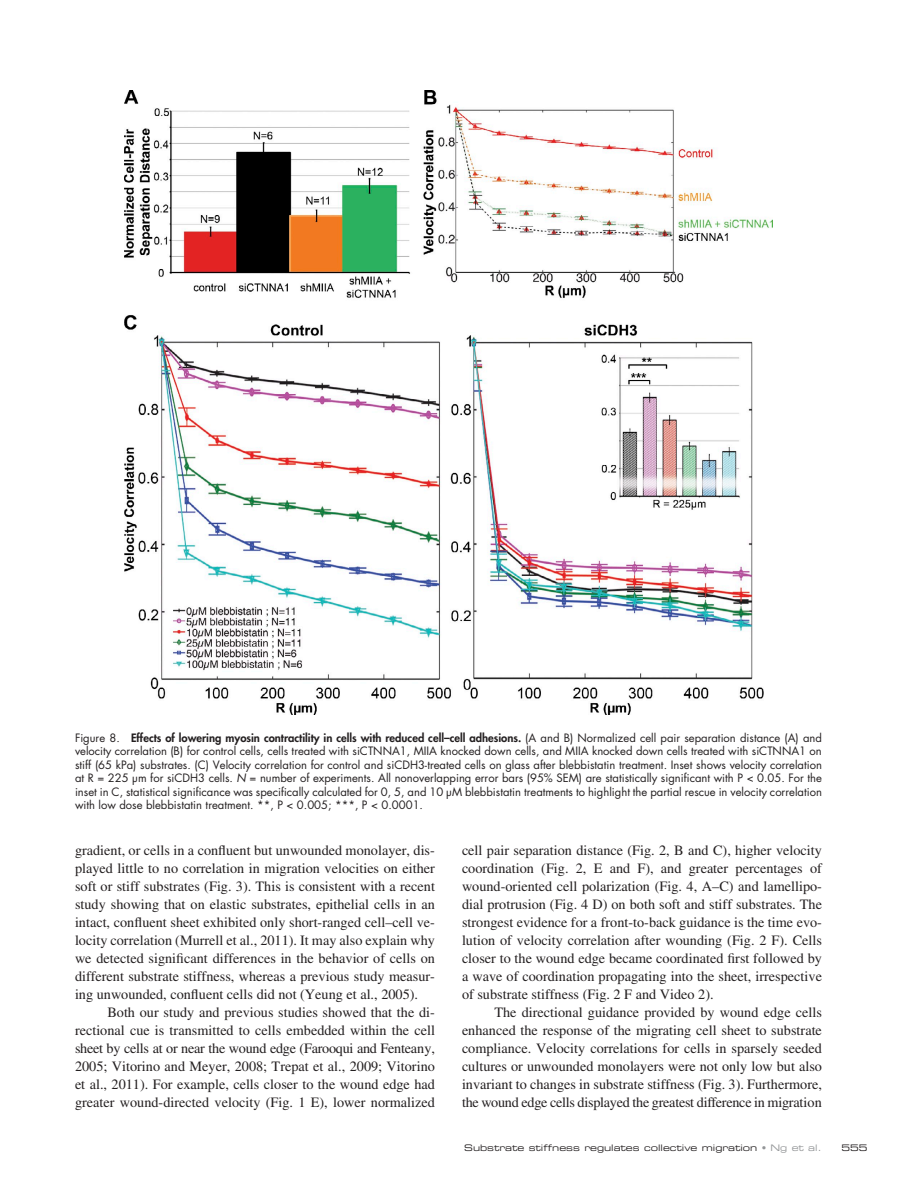
<style>
.page{position:relative;width:918px;height:1188px;background:#fff}
.page>*{position:absolute;margin:0;border:0;box-sizing:border-box;transform-origin:0 0}
.t1{font:14.25px/18px "Times LT Std";color:#231f20;text-align:justify}
.t2{font:11.25px/13.5px "Futura Std";color:#231f20;text-align:justify}
.t3{font:9px "Eurostile LT Std Ex 2";color:#231f20}
.s1{font-weight:800}
.s2{font-style:italic}
.s3{color:#949698}
</style>
<div class="page">
<img style="left:124px;top:90px;width:648px;height:625px">
<p class="t2" style="left:75px;top:731px;width:749px">Figure 8. <span class="s1">Effects of lowering myosin contractility in cells with reduced cell–cell adhesions.</span> (A and B) Normalized cell pair separation distance (A) and velocity correlation (B) for control cells, cells treated with siCTNNA1, MIIA knocked down cells, and MIIA knocked down cells treated with siCTNNA1 on stiff (65 kPa) substrates. (C) Velocity correlation for control and siCDH3-treated cells on glass after blebbistatin treatment. Inset shows velocity correlation at R = 225 µm for siCDH3 cells. <span class="s2">N</span> = number of experiments. All nonoverlapping error bars (95% SEM) are statistically significant with P &lt; 0.05. For the inset in C, statistical significance was specifically calculated for 0, 5, and 10 µM blebbistatin treatments to highlight the partial rescue in velocity correlation with low dose blebbistatin treatment. **, P &lt; 0.005; ***, P &lt; 0.0001.</p>
<p class="t1" style="left:75px;top:841px;width:362px">gradient, or cells in a confluent but unwounded monolayer, dis&shy;played little to no correlation in migration velocities on either soft or stiff substrates (Fig. 3). This is consistent with a recent study showing that on elastic substrates, epithelial cells in an intact, confluent sheet exhibited only short-ranged cell–cell ve&shy;locity correlation (Murrell et al., 2011). It may also explain why we detected significant differences in the behavior of cells on different substrate stiffness, whereas a previous study measur&shy;ing unwounded, confluent cells did not (Yeung et al., 2005).</p>
<p class="t1" style="left:75px;top:1003px;width:362px;text-indent:32px">Both our study and previous studies showed that the di&shy;rectional cue is transmitted to cells embedded within the cell sheet by cells at or near the wound edge (Farooqui and Fenteany, 2005; Vitorino and Meyer, 2008; Trepat et al., 2009; Vitorino et al., 2011). For example, cells closer to the wound edge had greater wound-directed velocity (Fig. 1 E), lower normalized</p>
<p class="t1" style="left:462px;top:841px;width:362px">cell pair separation distance (Fig. 2, B and C), higher velocity coordination (Fig. 2, E and F), and greater percentages of wound-oriented cell polarization (Fig. 4, A–C) and lamellipo&shy;dial protrusion (Fig. 4 D) on both soft and stiff substrates. The strongest evidence for a front-to-back guidance is the time evo&shy;lution of velocity correlation after wounding (Fig. 2 F). Cells closer to the wound edge became coordinated first followed by a wave of coordination propagating into the sheet, irrespective of substrate stiffness (Fig. 2 F and Video 2).</p>
<p class="t1" style="left:462px;top:1003px;width:362px;text-indent:32px">The directional guidance provided by wound edge cells enhanced the response of the migrating cell sheet to substrate compliance. Velocity correlations for cells in sparsely seeded cultures or unwounded monolayers were not only low but also invariant to changes in substrate stiffness (Fig. 3). Furthermore, the wound edge cells displayed the greatest difference in migration</p>
<p class="t3" style="left:464px;top:1142px;width:359px">Substrate stiffness regulates collective migration <span class="s3">• Ng et al.</span></p>
<p class="t3" style="left:842px;top:1142px;width:28px">555</p>
</div>
